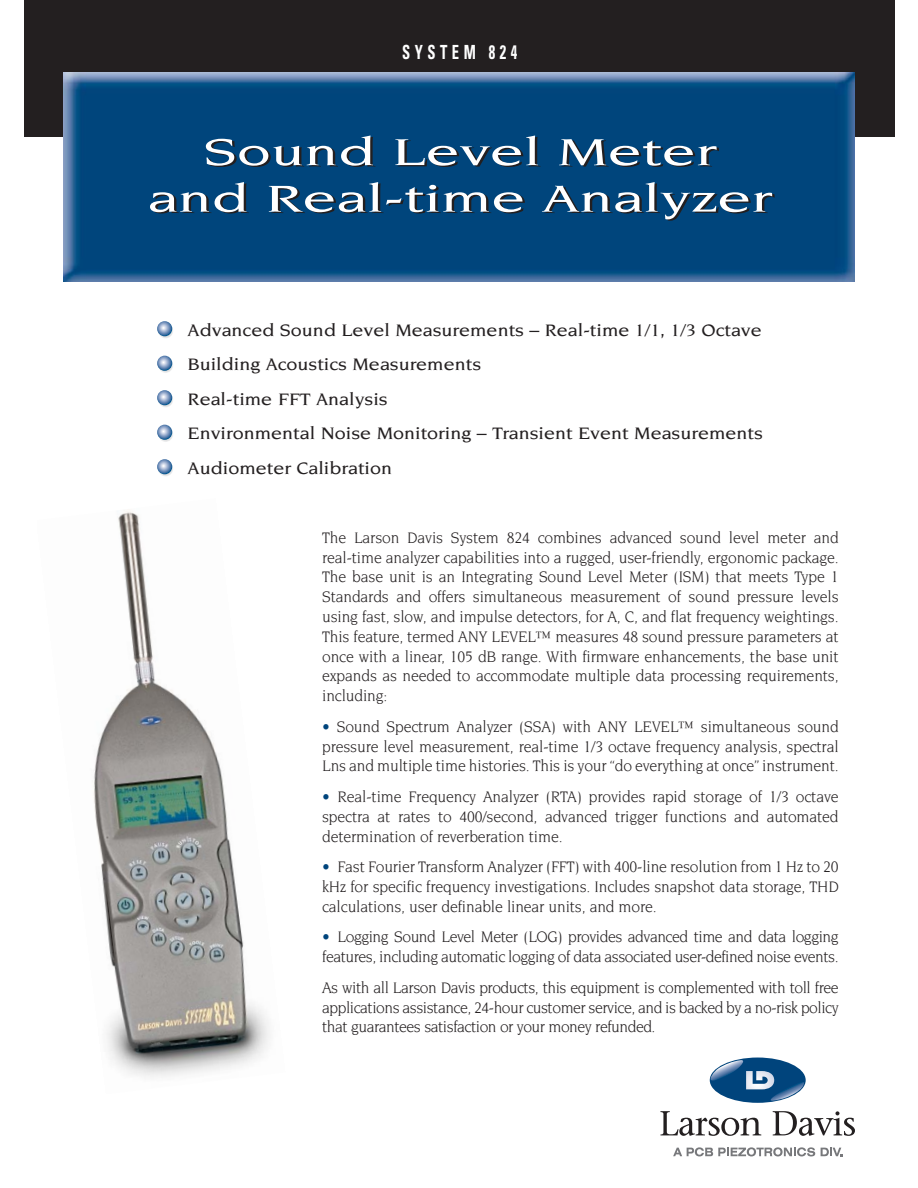
<style>
.page{position:relative;width:918px;height:1188px;background:#fff}
.page>*{position:absolute;margin:0;border:0;box-sizing:border-box;transform-origin:0 0}
.t1{font:500 40.5px/46.5px "Novarese";color:#fff;text-align:center;scale:1.5 1}
.t2{font:700 condensed 19.5px "Univers";letter-spacing:.31em;color:#fff;scale:.75 1}
.t3{font:500 18px/34.5px "Novarese";color:#231f20;scale:1.1 1}
.t4{font:16.5px/19.8px "Novarese";letter-spacing:-.01em;color:#231f20;text-align:justify;scale:.95 1}
.t5{font:16.5px/19.8px "Novarese";letter-spacing:-.03em;color:#231f20;scale:.95 1}
.s1{color:#00447c}
</style>
<div class="page">
<div style="left:25px;top:0;width:870px;height:136px;background:#231f20"></div>
<img style="left:63px;top:72px;width:792px;height:209px">
<svg style="left:660px;top:1111px;width:101px;height:25px"></svg>
<svg style="left:773px;top:1111px;width:82px;height:25px"></svg>
<svg style="left:709px;top:1059px;width:95px;height:43px"></svg>
<svg style="left:673px;top:1147px;width:142px;height:9px"></svg>
<svg style="left:821px;top:1148px;width:21px;height:8px"></svg>
<img style="left:93px;top:511px;width:177px;height:566px">
<svg style="left:157px;top:461px;width:16px;height:16px"></svg>
<svg style="left:157px;top:459px;width:15px;height:15px"></svg>
<svg style="left:157px;top:426px;width:16px;height:16px"></svg>
<svg style="left:157px;top:425px;width:15px;height:15px"></svg>
<svg style="left:157px;top:392px;width:16px;height:16px"></svg>
<svg style="left:157px;top:390px;width:15px;height:15px"></svg>
<svg style="left:157px;top:357px;width:16px;height:16px"></svg>
<svg style="left:157px;top:356px;width:15px;height:15px"></svg>
<svg style="left:157px;top:323px;width:16px;height:16px"></svg>
<svg style="left:157px;top:321px;width:15px;height:15px"></svg>
<p class="t2" style="left:402px;top:45px;width:155px">SYSTEM 824</p>
<h1 class="t1" style="left:148px;top:131px;width:417px">Sound Level Meter and Real-time Analyzer</h1>
<p class="t3" style="left:188px;top:313px;width:524px">Advanced Sound Level Measurements – Real-time 1/1, 1/3 Octave Building Acoustics Measurements<br>Real-time FFT Analysis<br>Environmental Noise Monitoring – Transient Event Measurements Audiometer Calibration</p>
<p class="t4" style="left:322px;top:529px;width:545px">The Larson Davis System 824 combines advanced sound level meter and real-time analyzer capabilities into a rugged, user-friendly, ergonomic package.<br>The base unit is an Integrating Sound Level Meter (ISM) that meets Type 1<br>Standards and offers simultaneous measurement of sound pressure levels using fast, slow, and impulse detectors, for A, C, and flat frequency weightings.<br>This feature, termed ANY LEVEL™ measures 48 sound pressure parameters at once with a linear, 105 dB range. With firmware enhancements, the base unit expands as needed to accommodate multiple data processing requirements, including:</p>
<p class="t4" style="left:322px;top:718px;width:545px"><span class="s1">•</span> Sound Spectrum Analyzer (SSA) with ANY LEVEL™ simultaneous sound pressure level measurement, real-time 1/3 octave frequency analysis, spectral Lns and multiple time histories. This is your “do everything at once” instrument.</p>
<p class="t4" style="left:322px;top:788px;width:545px"><span class="s1">•</span> Real-time Frequency Analyzer (RTA) provides rapid storage of 1/3 octave spectra at rates to 400/second, advanced trigger functions and automated determination of reverberation time.</p>
<p class="t4" style="left:322px;top:858px;width:545px"><span class="s1">•</span> Fast Fourier Transform Analyzer (FFT) with 400-line resolution from 1 Hz to 20 kHz for specific frequency investigations. Includes snapshot data storage, THD calculations, user definable linear units, and more.</p>
<p class="t5" style="left:322px;top:928px;width:545px"><span class="s1">•</span> Logging Sound Level Meter (LOG) provides advanced time and data logging features, including automatic logging of data associated user-defined noise events.</p>
<p class="t4" style="left:322px;top:979px;width:545px">As with all Larson Davis products, this equipment is complemented with toll free applications assistance, 24-hour customer service, and is backed by a no-risk policy that guarantees satisfaction or your money refunded.</p>
</div>
